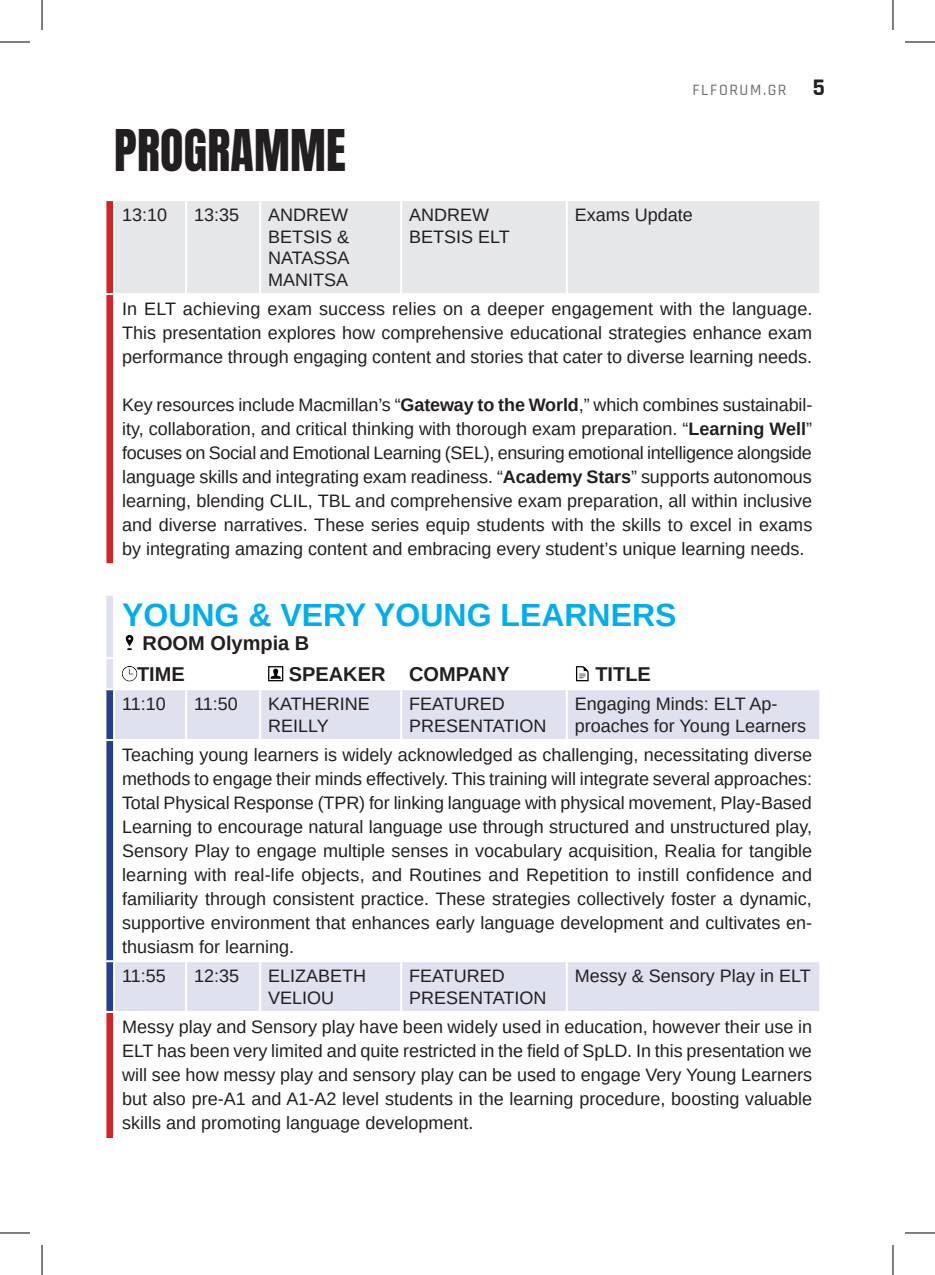
<style>
.page{position:relative;width:935px;height:1275px;background:#fff}
.page>*{position:absolute;margin:0;border:0;box-sizing:border-box;transform-origin:0 0}
.t1{font:48px "Anton";letter-spacing:.005em;color:#231f20}
.t2{font:700 32px "Arimo";color:#00aeef}
.t3{font:700 20px/31.2px "Arimo";color:#231f20}
.t4{font:18px/24px "Arimo";color:#231f20}
.t5{font:500 16px "Rajdhani";letter-spacing:.1em;color:#6c6d70}
.s1{font-weight:700;font-size:24px;color:#231f20}
.s2{font-weight:700}
</style>
<div class="page">
<div style="left:115px;top:201px;width:704px;height:92px;background:#e6e7e9"></div>
<svg style="left:115px;top:634px;width:704px;height:377px"></svg>
<hr style="left:185px;top:201px;width:2px;height:92px;background:#fff">
<hr style="left:259px;top:201px;width:2px;height:92px;background:#fff">
<hr style="left:400px;top:201px;width:2px;height:92px;background:#fff">
<hr style="left:565px;top:201px;width:2px;height:92px;background:#fff">
<hr style="left:114px;top:657px;width:72px;height:2px;background:#fff">
<hr style="left:186px;top:657px;width:74px;height:2px;background:#fff">
<hr style="left:260px;top:657px;width:141px;height:2px;background:#fff">
<hr style="left:259px;top:659px;width:2px;height:29px;background:#fff">
<hr style="left:401px;top:657px;width:165px;height:2px;background:#fff">
<hr style="left:400px;top:659px;width:2px;height:29px;background:#fff">
<hr style="left:566px;top:657px;width:255px;height:2px;background:#fff">
<hr style="left:565px;top:659px;width:2px;height:29px;background:#fff">
<hr style="left:114px;top:688px;width:72px;height:2px;background:#fff">
<hr style="left:186px;top:688px;width:74px;height:2px;background:#fff">
<hr style="left:185px;top:690px;width:2px;height:49px;background:#fff">
<hr style="left:260px;top:688px;width:141px;height:2px;background:#fff">
<hr style="left:259px;top:690px;width:2px;height:49px;background:#fff">
<hr style="left:401px;top:688px;width:165px;height:2px;background:#fff">
<hr style="left:400px;top:690px;width:2px;height:49px;background:#fff">
<hr style="left:566px;top:688px;width:255px;height:2px;background:#fff">
<hr style="left:565px;top:690px;width:2px;height:49px;background:#fff">
<hr style="left:114px;top:739px;width:72px;height:2px;background:#fff">
<hr style="left:186px;top:739px;width:74px;height:2px;background:#fff">
<hr style="left:260px;top:739px;width:141px;height:2px;background:#fff">
<hr style="left:401px;top:739px;width:165px;height:2px;background:#fff">
<hr style="left:566px;top:739px;width:255px;height:2px;background:#fff">
<hr style="left:114px;top:960px;width:72px;height:2px;background:#fff">
<hr style="left:186px;top:960px;width:74px;height:2px;background:#fff">
<hr style="left:185px;top:962px;width:2px;height:49px;background:#fff">
<hr style="left:260px;top:960px;width:141px;height:2px;background:#fff">
<hr style="left:259px;top:962px;width:2px;height:49px;background:#fff">
<hr style="left:401px;top:960px;width:165px;height:2px;background:#fff">
<hr style="left:400px;top:962px;width:2px;height:49px;background:#fff">
<hr style="left:566px;top:960px;width:255px;height:2px;background:#fff">
<hr style="left:565px;top:962px;width:2px;height:49px;background:#fff">
<svg style="left:105px;top:201px;width:9px;height:937px"></svg>
<svg style="left:126px;top:635px;width:7px;height:15px"></svg>
<svg style="left:122px;top:666px;width:15px;height:15px"></svg>
<svg style="left:268px;top:666px;width:15px;height:15px"></svg>
<svg style="left:576px;top:666px;width:12px;height:15px"></svg>
<hr style="left:0;top:42px;width:30px;height:1px;background:#000">
<hr style="left:904px;top:42px;width:30px;height:1px;background:#000">
<hr style="left:0;top:1232px;width:30px;height:1px;background:#000">
<hr style="left:904px;top:1232px;width:30px;height:1px;background:#000">
<hr style="left:42px;top:0;width:1px;height:30px;background:#000">
<hr style="left:42px;top:1245px;width:1px;height:30px;background:#000">
<hr style="left:892px;top:0;width:1px;height:30px;background:#000">
<hr style="left:892px;top:1245px;width:1px;height:30px;background:#000">
<h1 class="t1" style="left:114px;top:126px;width:233px">PROGRAMME</h1>
<p class="t5" style="left:692px;top:81px;width:134px">FLFORUM.GR <span class="s1">5</span></p>
<p class="t4" style="left:122px;top:203px;width:47px">13:10</p>
<p class="t4" style="left:194px;top:203px;width:47px">13:35</p>
<p class="t4" style="left:268px;top:204px;width:83px;line-height:21.6px;text-align:justify">ANDREW BETSIS &amp; NATASSA MANITSA</p>
<p class="t4" style="left:409px;top:204px;width:102px;line-height:21.6px">ANDREW<br>BETSIS ELT</p>
<p class="t4" style="left:574px;top:203px;width:120px">Exams Update</p>
<p class="t4" style="left:122px;top:297px;width:692px;text-align:justify">In ELT achieving exam success relies on a deeper engagement with the language.<br>This presentation explores how comprehensive educational strategies enhance exam performance through engaging content and stories that cater to diverse learning needs.</p>
<p class="t4" style="left:122px;top:393px;width:691px;text-align:justify">Key resources include Macmillan’s “<span class="s2">Gateway to the World</span>,” which combines sustainabil&shy;ity, collaboration, and critical thinking with thorough exam preparation. “<span class="s2">Learning Well</span>” focuses on Social and Emotional Learning (SEL), ensuring emotional intelligence alongside language skills and integrating exam readiness. “<span class="s2">Academy Stars</span>” supports autonomous learning, blending CLIL, TBL and comprehensive exam preparation, all within inclusive and diverse narratives. These series equip students with the skills to excel in exams by integrating amazing content and embracing every student’s unique learning needs.</p>
<h2 class="t2" style="left:122px;top:593px;width:556px">YOUNG &amp; VERY YOUNG LEARNERS</h2>
<p class="t3" style="left:137px;top:628px;width:174px">ROOM Olympia B<br>TIME</p>
<p class="t3" style="left:289px;top:659px;width:223px">SPEAKER COMPANY</p>
<p class="t3" style="left:595px;top:659px;width:57px">TITLE</p>
<p class="t4" style="left:122px;top:692px;width:45px">11:10</p>
<p class="t4" style="left:194px;top:692px;width:45px">11:50</p>
<p class="t4" style="left:268px;top:693px;width:103px;line-height:21.6px">KATHERINE<br>REILLY</p>
<p class="t4" style="left:409px;top:693px;width:139px;line-height:21.6px">FEATURED<br>PRESENTATION</p>
<p class="t4" style="left:574px;top:693px;width:233px;line-height:21.6px">Engaging Minds: ELT Ap&shy;proaches for Young Learners</p>
<p class="t4" style="left:122px;top:743px;width:691px;text-align:justify">Teaching young learners is widely acknowledged as challenging, necessitating diverse methods to engage their minds effectively. This training will integrate several approaches:<br>Total Physical Response (TPR) for linking language with physical movement, Play-Based Learning to encourage natural language use through structured and unstructured play, Sensory Play to engage multiple senses in vocabulary acquisition, Realia for tangible learning with real-life objects, and Routines and Repetition to instill confidence and familiarity through consistent practice. These strategies collectively foster a dynamic, supportive environment that enhances early language development and cultivates en&shy;thusiasm for learning.</p>
<p class="t4" style="left:122px;top:964px;width:45px">11:55</p>
<p class="t4" style="left:194px;top:964px;width:47px">12:35</p>
<p class="t4" style="left:268px;top:965px;width:100px;line-height:21.6px">ELIZABETH<br>VELIOU</p>
<p class="t4" style="left:409px;top:965px;width:139px;line-height:21.6px">FEATURED<br>PRESENTATION</p>
<p class="t4" style="left:574px;top:964px;width:237px">Messy &amp; Sensory Play in ELT</p>
<p class="t4" style="left:122px;top:1015px;width:691px;text-align:justify">Messy play and Sensory play have been widely used in education, however their use in ELT has been very limited and quite restricted in the field of SpLD. In this presentation we will see how messy play and sensory play can be used to engage Very Young Learners but also pre-A1 and A1-A2 level students in the learning procedure, boosting valuable skills and promoting language development.</p>
</div>
